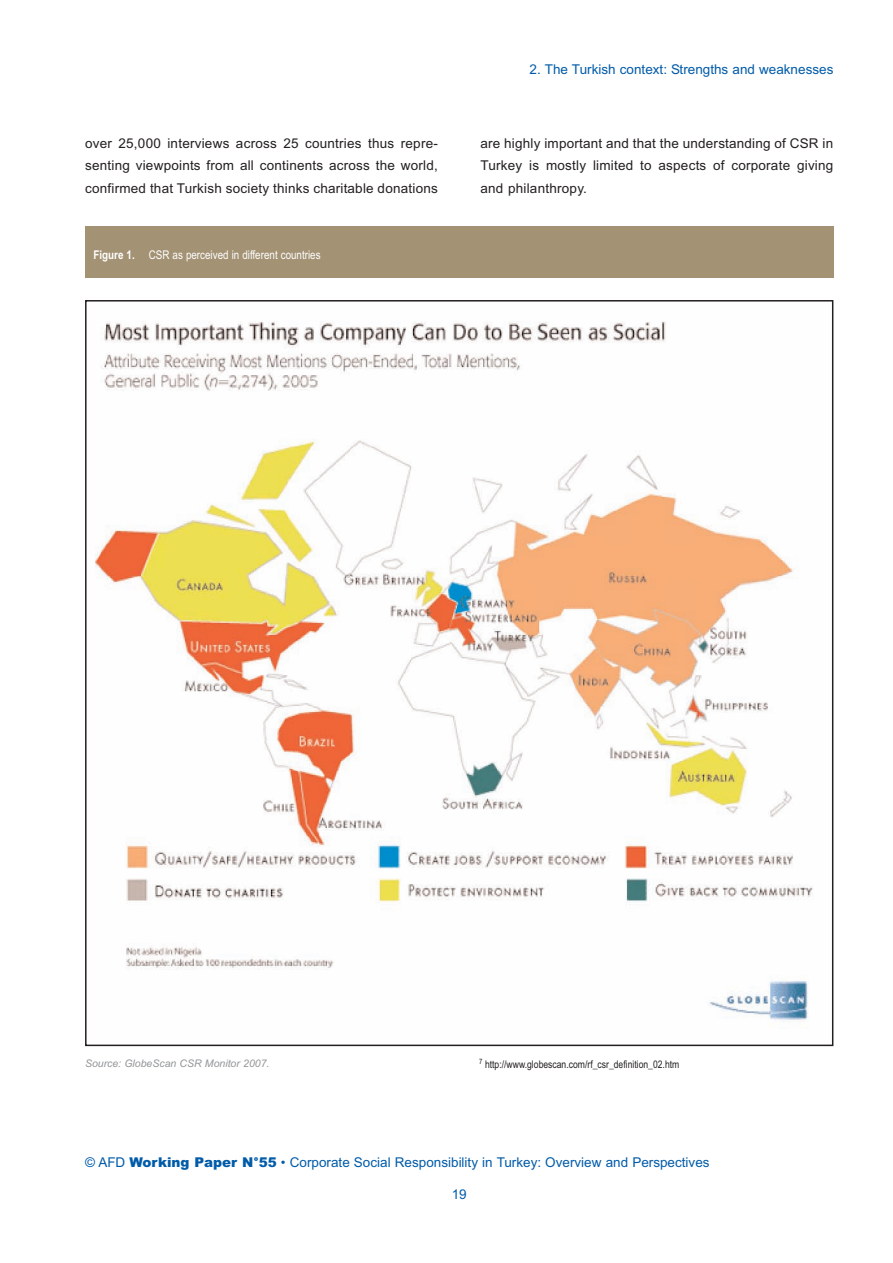
<style>
.page{position:relative;width:893px;height:1263px;background:#fff}
.page>*{position:absolute;margin:0;border:0;box-sizing:border-box;transform-origin:0 0}
.t1{font:13.5px/22.5px "Arial";letter-spacing:.015em;color:#231f20;text-align:justify}
.t2{font:13.5px "Arial";color:#015ba9}
.t3{font:12px "Arial Narrow";color:#fff}
.t4{font:10.5px "Arial Narrow";color:#231f20}
.t5{font:italic 10.5px "Arial";color:#939598}
.s1{font-weight:700}
.s2{font-weight:900}
</style>
<div class="page">
<img style="left:95px;top:321px;width:718px;height:699px">
<div style="left:85px;top:227px;width:748px;height:51px;background:#a39274"></div>
<p class="t2" style="left:530px;top:61px;width:305px">2. The Turkish context: Strengths and weaknesses</p>
<p class="t1" style="left:85px;top:132px;width:354px">over 25,000 interviews across 25 countries thus repre&shy;senting viewpoints from all continents across the world, confirmed that Turkish society thinks charitable donations</p>
<p class="t1" style="left:480px;top:132px;width:354px">are highly important and that the understanding of CSR in Turkey is mostly limited to aspects of corporate giving and philanthropy.</p>
<p class="t3" style="left:94px;top:247px;width:229px"><span class="s1">Figure 1.</span> CSR as perceived in different countries</p>
<p class="t5" style="left:85px;top:1057px;width:186px">Source: GlobeScan CSR Monitor 2007.</p>
<p class="t4" style="left:479px;top:1058px;width:202px"><sup>7</sup> http://www.globescan.com/rf_csr_definition_02.htm</p>
<p class="t2" style="left:85px;top:1154px;width:626px">© AFD <span class="s2">Working Paper N°55</span> • Corporate Social Responsibility in Turkey: Overview and Perspectives</p>
<p class="t2" style="left:452px;top:1186px;width:17px">19</p>
</div>
